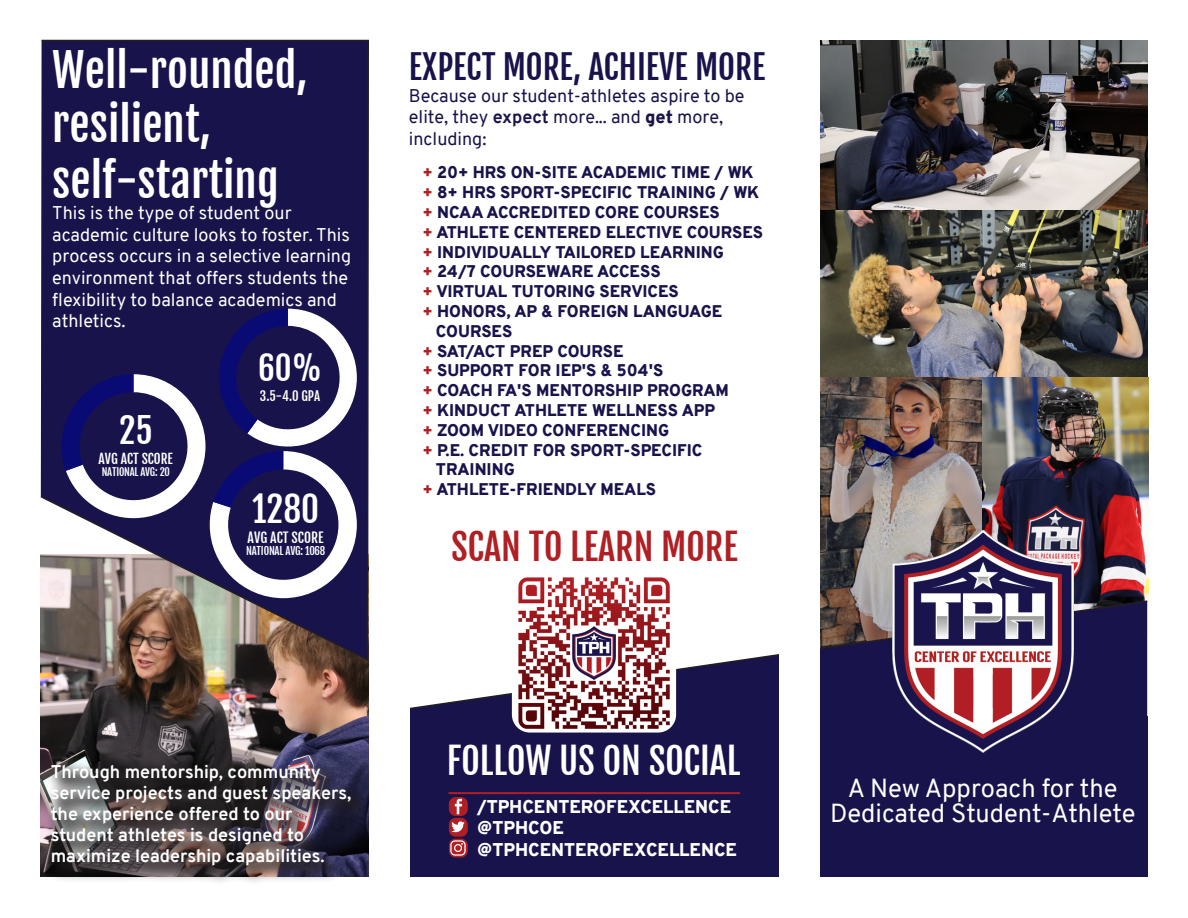
<style>
.page{position:relative;width:1188px;height:918px;background:#fff}
.page>*{position:absolute;margin:0;border:0;box-sizing:border-box;transform-origin:0 0}
.t1{font:45px/54px "Fjalla One";color:#fff}
.t2{font:36px "Fjalla One";color:#fff}
.t3{font:36px "Fjalla One";color:#b01f24}
.t4{font:35.1px "Fjalla One";color:#fff}
.t5{font:34.35px "Fjalla One";color:#fff}
.t6{font:33px "Fjalla One";color:#18134b}
.t7{font:32.85px "Fjalla One";color:#fff}
.t8{font:25.5px/25.5px "Overpass";color:#fff;text-align:center}
.t9{font:18px/21.6px "Overpass";color:#fff}
.t10{font:700 18px/21px "Overpass";color:#fff}
.t11{font:18px/21.6px "Overpass";color:#18134b}
.t12{font:900 18px "Overpass";color:#fff}
.t13{font:900 18px "Overpass";color:#b01f24}
.t14{font:900 16.5px "Overpass";color:#18134b}
.t15{font:13.65px "Fjalla One";color:#fff}
.t16{font:13.35px "Fjalla One";color:#fff}
.t17{font:12.75px "Fjalla One";color:#fff}
.t18{font:10.8px "Fjalla One";letter-spacing:-.02em;color:#fff}
.t19{font:10.5px "Fjalla One";letter-spacing:-.02em;color:#fff}
.s1{font-weight:700}
.s2{font-weight:900}
.s3{color:#b01f24}
</style>
<div class="page">
<img style="left:40px;top:662px;width:329px;height:214px">
<img style="left:820px;top:40px;width:328px;height:338px">
<img style="left:820px;top:378px;width:163px;height:221px">
<img style="left:983px;top:378px;width:165px;height:221px">
<svg style="left:410px;top:599px;width:739px;height:157px"></svg>
<div style="left:410px;top:716px;width:737px;height:161px;background:#18134b"></div>
<img style="left:512px;top:577px;width:164px;height:156px">
<svg style="left:40px;top:39px;width:329px;height:623px;background:#2c2550"></svg>
<svg style="left:52px;top:309px;width:305px;height:289px"></svg>
<div style="left:779px;top:0;width:41px;height:918px;background:#fff"></div>
<img style="left:892px;top:530px;width:181px;height:223px">
<svg style="left:448px;top:838px;width:20px;height:20px"></svg>
<svg style="left:448px;top:817px;width:20px;height:20px"></svg>
<svg style="left:448px;top:797px;width:20px;height:19px"></svg>
<div style="left:44px;top:759px;width:327px;height:127px;background:#231f20;opacity:.75"></div>
<p class="t1" style="left:52px;top:43px;width:257px">Well-rounded, resilient,</p>
<p class="t1" style="left:52px;top:153px;width:228px">self-starting</p>
<p class="t9" style="left:52px;top:202px;width:300px">This is the type of student our academic culture looks to foster. This process occurs in a selective learning environment that offers students the flexibility to balance academics and athletics.</p>
<p class="t5" style="left:119px;top:410px;width:35px">25</p>
<p class="t16" style="left:99px;top:451px;width:76px">AVG ACT SCORE</p>
<p class="t19" style="left:102px;top:465px;width:70px">NATIONAL AVG: 20</p>
<p class="t7" style="left:258px;top:348px;width:65px">60%</p>
<p class="t17" style="left:260px;top:388px;width:62px">3.5-4.0 GPA</p>
<p class="t4" style="left:252px;top:487px;width:69px">1280</p>
<p class="t15" style="left:248px;top:529px;width:77px">AVG ACT SCORE</p>
<p class="t18" style="left:246px;top:544px;width:81px">NATIONAL AVG: 1068</p>
<p class="t6" style="left:409px;top:47px;width:358px">EXPECT MORE, ACHIEVE MORE</p>
<p class="t11" style="left:409px;top:85px;width:337px">Because our student-athletes aspire to be elite, they <span class="s1">expect</span> more... and <span class="s2">get</span> more, including:</p>
<p class="t14" style="left:422px;top:161px;width:333px"><span class="s3">+</span> 20+ HRS ON-SITE ACADEMIC TIME / WK</p>
<p class="t14" style="left:422px;top:181px;width:338px"><span class="s3">+</span> 8+ HRS SPORT-SPECIFIC TRAINING / WK</p>
<p class="t14" style="left:422px;top:200px;width:299px"><span class="s3">+</span> NCAA ACCREDITED CORE COURSES</p>
<p class="t14" style="left:422px;top:220px;width:342px"><span class="s3">+</span> ATHLETE CENTERED ELECTIVE COURSES</p>
<p class="t14" style="left:422px;top:240px;width:303px"><span class="s3">+</span> INDIVIDUALLY TAILORED LEARNING</p>
<p class="t14" style="left:422px;top:260px;width:240px"><span class="s3">+</span> 24/7 COURSEWARE ACCESS</p>
<p class="t14" style="left:422px;top:280px;width:258px"><span class="s3">+</span> VIRTUAL TUTORING SERVICES</p>
<p class="t14" style="left:422px;top:299px;width:301px"><span class="s3">+</span> HONORS, AP &amp; FOREIGN LANGUAGE</p>
<p class="t14" style="left:436px;top:319px;width:78px">COURSES</p>
<p class="t14" style="left:422px;top:339px;width:203px"><span class="s3">+</span> SAT/ACT PREP COURSE</p>
<p class="t14" style="left:422px;top:359px;width:242px"><span class="s3">+</span> SUPPORT FOR IEP'S &amp; 504'S</p>
<p class="t14" style="left:422px;top:379px;width:308px"><span class="s3">+</span> COACH FA'S MENTORSHIP PROGRAM</p>
<p class="t14" style="left:422px;top:398px;width:294px"><span class="s3">+</span> KINDUCT ATHLETE WELLNESS APP</p>
<p class="t14" style="left:422px;top:418px;width:248px"><span class="s3">+</span> ZOOM VIDEO CONFERENCING</p>
<p class="t14" style="left:422px;top:438px;width:281px"><span class="s3">+</span> P.E. CREDIT FOR SPORT-SPECIFIC</p>
<p class="t14" style="left:436px;top:458px;width:80px">TRAINING</p>
<p class="t14" style="left:422px;top:478px;width:235px"><span class="s3">+</span> ATHLETE-FRIENDLY MEALS</p>
<p class="t3" style="left:451px;top:525px;width:288px">SCAN TO LEARN MORE</p>
<p class="t10" style="left:51px;top:762px;width:302px">Through mentorship, community service projects and guest speakers, the experience offered to our student athletes is designed to maximize leadership capabilities.</p>
<p class="t2" style="left:447px;top:739px;width:295px">FOLLOW US ON SOCIAL</p>
<p class="t13" style="left:449px;top:772px;width:293px">_________________________________</p>
<p class="t12" style="left:477px;top:794px;width:255px">/TPHCENTEROFEXCELLENCE</p>
<p class="t12" style="left:477px;top:815px;width:88px">@TPHCOE</p>
<p class="t12" style="left:477px;top:837px;width:261px">@TPHCENTEROFEXCELLENCE</p>
<p class="t8" style="left:830px;top:775px;width:307px">A New Approach for the<br>Dedicated Student-Athlete</p>
</div>
